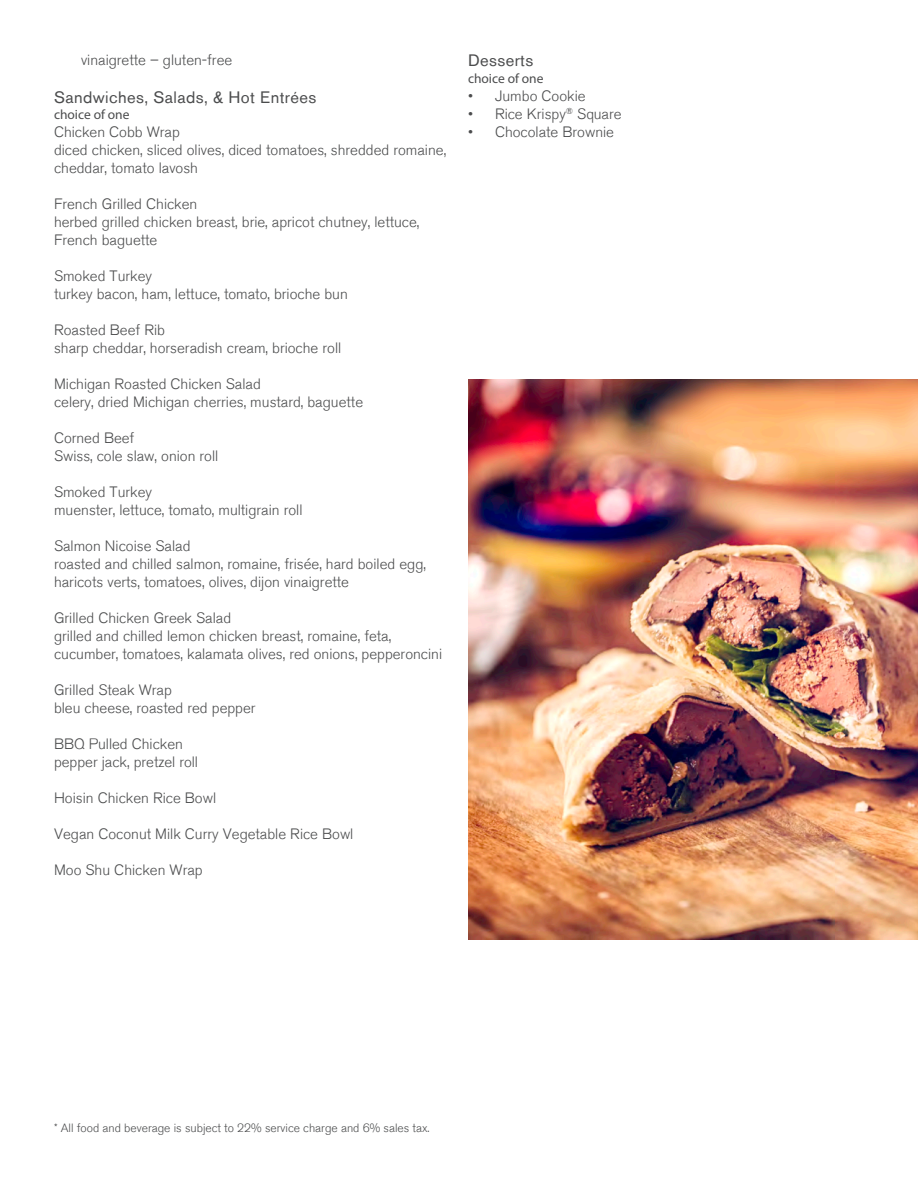
<style>
.page{position:relative;width:918px;height:1188px;background:#fff}
.page>*{position:absolute;margin:0;border:0;box-sizing:border-box;transform-origin:0 0}
.t1{font:16.5px "Akzidenz Grotesk BE";letter-spacing:.025em;color:#4b4c4d}
.t2{font:300 15px/18px "Akzidenz Grotesk BE";color:#4b4c4d}
.t3{font:13.5px "Myriad Pro";color:#4b4c4d}
.t4{font:300 12px "Akzidenz Grotesk BE";color:#4b4c4d}
</style>
<div class="page">
<img style="left:468px;top:380px;width:450px;height:559px">
<p class="t2" style="left:81px;top:51px;width:153px">vinaigrette – gluten-free</p>
<p class="t1" style="left:54px;top:87px;width:264px">Sandwiches, Salads, &amp; Hot Entrées</p>
<p class="t3" style="left:54px;top:106px;width:77px">choice of one</p>
<p class="t2" style="left:54px;top:123px;width:394px">Chicken Cobb Wrap<br>diced chicken, sliced olives, diced tomatoes, shredded romaine, cheddar, tomato lavosh</p>
<p class="t2" style="left:54px;top:195px;width:367px">French Grilled Chicken<br>herbed grilled chicken breast, brie, apricot chutney, lettuce,<br>French baguette</p>
<p class="t2" style="left:54px;top:267px;width:295px">Smoked Turkey<br>turkey bacon, ham, lettuce, tomato, brioche bun</p>
<p class="t2" style="left:54px;top:321px;width:289px">Roasted Beef Rib<br>sharp cheddar, horseradish cream, brioche roll</p>
<p class="t2" style="left:54px;top:375px;width:208px">Michigan Roasted Chicken Salad</p>
<p class="t2" style="left:54px;top:393px;width:311px">celery, dried Michigan cherries, mustard, baguette</p>
<p class="t2" style="left:54px;top:429px;width:166px">Corned Beef<br>Swiss, cole slaw, onion roll</p>
<p class="t2" style="left:54px;top:483px;width:250px">Smoked Turkey<br>muenster, lettuce, tomato, multigrain roll</p>
<p class="t2" style="left:54px;top:537px;width:138px">Salmon Nicoise Salad</p>
<p class="t2" style="left:54px;top:555px;width:373px">roasted and chilled salmon, romaine, frisée, hard boiled egg, haricots verts, tomatoes, olives, dijon vinaigrette</p>
<p class="t2" style="left:54px;top:609px;width:179px">Grilled Chicken Greek Salad</p>
<p class="t2" style="left:54px;top:627px;width:390px">grilled and chilled lemon chicken breast, romaine, feta, cucumber, tomatoes, kalamata olives, red onions, pepperoncini</p>
<p class="t2" style="left:54px;top:681px;width:119px">Grilled Steak Wrap</p>
<p class="t2" style="left:54px;top:699px;width:203px">bleu cheese, roasted red pepper</p>
<p class="t2" style="left:54px;top:735px;width:131px">BBQ Pulled Chicken</p>
<p class="t2" style="left:54px;top:753px;width:146px">pepper jack, pretzel roll</p>
<p class="t2" style="left:54px;top:789px;width:164px">Hoisin Chicken Rice Bowl</p>
<p class="t2" style="left:54px;top:825px;width:301px">Vegan Coconut Milk Curry Vegetable Rice Bowl</p>
<p class="t2" style="left:54px;top:861px;width:150px">Moo Shu Chicken Wrap</p>
<p class="t1" style="left:468px;top:51px;width:67px">Desserts</p>
<p class="t3" style="left:468px;top:70px;width:77px">choice of one</p>
<p class="t2" style="left:468px;top:87px;width:119px">• Jumbo Cookie</p>
<p class="t2" style="left:468px;top:105px;width:155px">• Rice Krispy<sup>®</sup> Square</p>
<p class="t2" style="left:468px;top:123px;width:148px">• Chocolate Brownie</p>
<p class="t4" style="left:54px;top:1121px;width:377px">* All food and beverage is subject to 22% service charge and 6% sales tax.</p>
</div>
